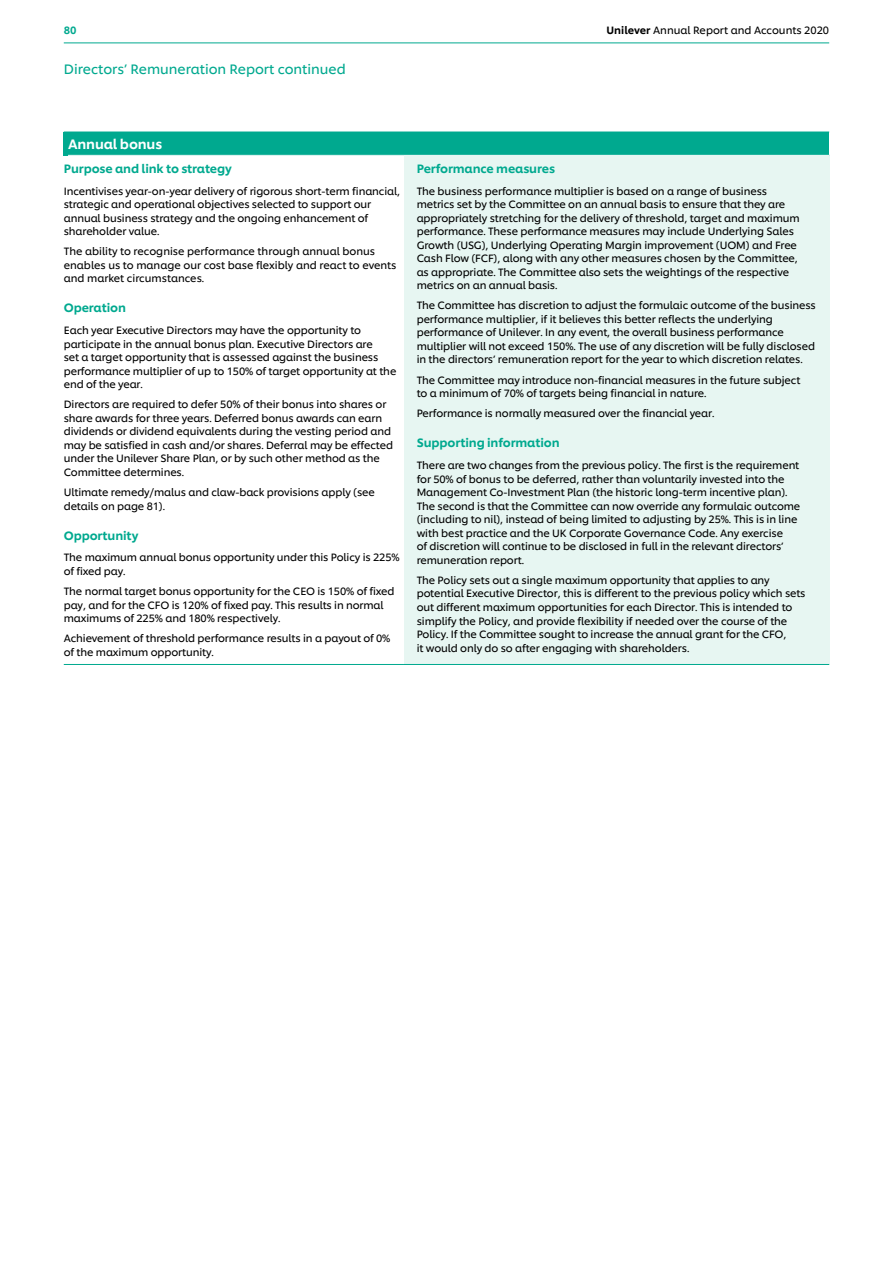
<style>
.page{position:relative;width:893px;height:1263px;background:#fff}
.page>*{position:absolute;margin:0;border:0;box-sizing:border-box;transform-origin:0 0}
.Page_heading_green_c{font:13.5px "Unilever Shilling";color:#00a98f}
.t1{font:500 13.5px "Unilever Shilling";letter-spacing:-.01em;color:#fff}
.Table_sub-head_Green{font:500 12px "Unilever Shilling";letter-spacing:-.01em;color:#00a98f}
.Small_text_Regular{font:10.5px/13.5px "Unilever Shilling";letter-spacing:-.01em;color:#000}
.t2{font:500 10.5px "Unilever Shilling";color:#00a98f}
.s1{font-weight:500}
</style>
<div class="page">
<hr style="left:64px;top:43px;width:765px;height:1px;background:#00a98f">
<div style="left:64px;top:132px;width:765px;height:23px;background:#00a98f"></div>
<div style="left:404px;top:155px;width:425px;height:509px;background:#e7f6f2"></div>
<hr style="left:64px;top:664px;width:340px;height:1px;background:#00a98f">
<hr style="left:404px;top:664px;width:425px;height:1px;background:#00a98f">
<hr style="left:64px;top:155px;width:340px;height:1px;background:#00a98f">
<hr style="left:68px;top:155px;width:761px;height:1px;background:#fff">
<p class="t2" style="left:64px;top:22px;width:14px">80</p>
<p class="Small_text_Regular" style="left:607px;top:23px;width:224px"><span class="s1">Unilever</span> Annual Report and Accounts 2020</p>
<p class="Page_heading_green_c" style="left:64px;top:59px;width:284px">Directors’ Remuneration Report continued</p>
<p class="t1" style="left:68px;top:133px;width:96px">Annual bonus</p>
<p class="Table_sub-head_Green" style="left:64px;top:159px;width:170px">Purpose and link to strategy</p>
<p class="Small_text_Regular" style="left:64px;top:183px;width:338px">Incentivises year-on-year delivery of rigorous short-term financial, strategic and operational objectives selected to support our annual business strategy and the ongoing enhancement of shareholder value.</p>
<p class="Small_text_Regular" style="left:64px;top:244px;width:334px">The ability to recognise performance through annual bonus enables us to manage our cost base flexibly and react to events and market circumstances.</p>
<p class="Table_sub-head_Green" style="left:64px;top:299px;width:64px">Operation</p>
<p class="Small_text_Regular" style="left:64px;top:323px;width:334px">Each year Executive Directors may have the opportunity to participate in the annual bonus plan. Executive Directors are<br>set a target opportunity that is assessed against the business performance multiplier of up to 150% of target opportunity at the end of the year.</p>
<p class="Small_text_Regular" style="left:64px;top:397px;width:331px">Directors are required to defer 50% of their bonus into shares or share awards for three years. Deferred bonus awards can earn dividends or dividend equivalents during the vesting period and may be satisfied in cash and/or shares. Deferral may be effected under the Unilever Share Plan, or by such other method as the Committee determines.</p>
<p class="Small_text_Regular" style="left:64px;top:485px;width:313px">Ultimate remedy/malus and claw-back provisions apply (see details on page 81).</p>
<p class="Table_sub-head_Green" style="left:64px;top:526px;width:76px">Opportunity</p>
<p class="Small_text_Regular" style="left:64px;top:550px;width:337px">The maximum annual bonus opportunity under this Policy is 225% of fixed pay.</p>
<p class="Small_text_Regular" style="left:64px;top:584px;width:332px">The normal target bonus opportunity for the CEO is 150% of fixed pay, and for the CFO is 120% of fixed pay. This results in normal maximums of 225% and 180% respectively.</p>
<p class="Small_text_Regular" style="left:64px;top:631px;width:328px">Achievement of threshold performance results in a payout of 0% of the maximum opportunity.</p>
<p class="Table_sub-head_Green" style="left:417px;top:159px;width:140px">Performance measures</p>
<p class="Small_text_Regular" style="left:417px;top:183px;width:384px">The business performance multiplier is based on a range of business metrics set by the Committee on an annual basis to ensure that they are appropriately stretching for the delivery of threshold, target and maximum performance. These performance measures may include Underlying Sales Growth (USG), Underlying Operating Margin improvement (UOM) and Free Cash Flow (FCF), along with any other measures chosen by the Committee, as appropriate. The Committee also sets the weightings of the respective metrics on an annual basis.</p>
<p class="Small_text_Regular" style="left:417px;top:298px;width:401px">The Committee has discretion to adjust the formulaic outcome of the business performance multiplier, if it believes this better reflects the underlying performance of Unilever. In any event, the overall business performance multiplier will not exceed 150%. The use of any discretion will be fully disclosed in the directors’ remuneration report for the year to which discretion relates.</p>
<p class="Small_text_Regular" style="left:417px;top:372px;width:385px">The Committee may introduce non-financial measures in the future subject to a minimum of 70% of targets being financial in nature.</p>
<p class="Small_text_Regular" style="left:417px;top:406px;width:299px">Performance is normally measured over the financial year.</p>
<p class="Table_sub-head_Green" style="left:417px;top:434px;width:144px">Supporting information</p>
<p class="Small_text_Regular" style="left:417px;top:458px;width:385px">There are two changes from the previous policy. The first is the requirement for 50% of bonus to be deferred, rather than voluntarily invested into the Management Co-Investment Plan (the historic long-term incentive plan).<br>The second is that the Committee can now override any formulaic outcome (including to nil), instead of being limited to adjusting by 25%. This is in line with best practice and the UK Corporate Governance Code. Any exercise<br>of discretion will continue to be disclosed in full in the relevant directors’ remuneration report.</p>
<p class="Small_text_Regular" style="left:417px;top:573px;width:390px">The Policy sets out a single maximum opportunity that applies to any potential Executive Director, this is different to the previous policy which sets out different maximum opportunities for each Director. This is intended to simplify the Policy, and provide flexibility if needed over the course of the Policy. If the Committee sought to increase the annual grant for the CFO,<br>it would only do so after engaging with shareholders.</p>
</div>
